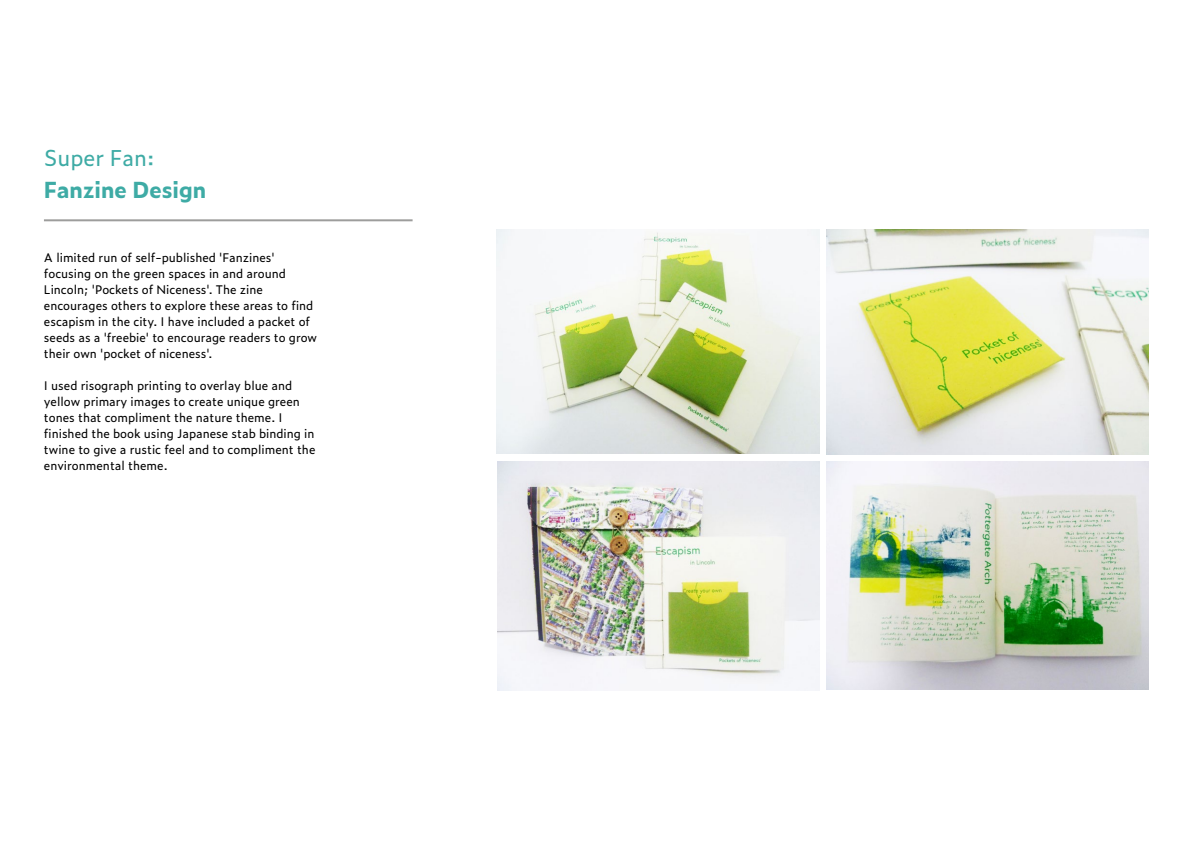
<style>
.page{position:relative;width:1191px;height:842px;background:#fff}
.page>*{position:absolute;margin:0;border:0;box-sizing:border-box;transform-origin:0 0}
.t1{font:700 22px "Zeitung Pro";color:#3eaba5}
.t2{font:22px "Zeitung Pro";color:#3eaba5}
.t3{font:12px/16px "Zeitung Pro";color:#000}
</style>
<div class="page">
<img style="left:497px;top:230px;width:322px;height:223px">
<img style="left:497px;top:461px;width:322px;height:229px">
<img style="left:826px;top:230px;width:322px;height:224px">
<img style="left:826px;top:462px;width:322px;height:228px">
<hr style="left:44px;top:219px;width:368px;height:2px;background:#9d9d9c">
<p class="t2" style="left:44px;top:142px;width:112px">Super Fan:</p>
<p class="t1" style="left:44px;top:173px;width:164px">Fanzine Design</p>
<p class="t3" style="left:44px;top:249px;width:275px">A limited run of self-published 'Fanzines' focusing on the green spaces in and around Lincoln; 'Pockets of Niceness'. The zine encourages others to explore these areas to find escapism in the city. I have included a packet of seeds as a 'freebie' to encourage readers to grow their own 'pocket of niceness'.</p>
<p class="t3" style="left:44px;top:377px;width:273px">I used risograph printing to overlay blue and yellow primary images to create unique green tones that compliment the nature theme. I finished the book using Japanese stab binding in twine to give a rustic feel and to compliment the environmental theme.</p>
</div>
